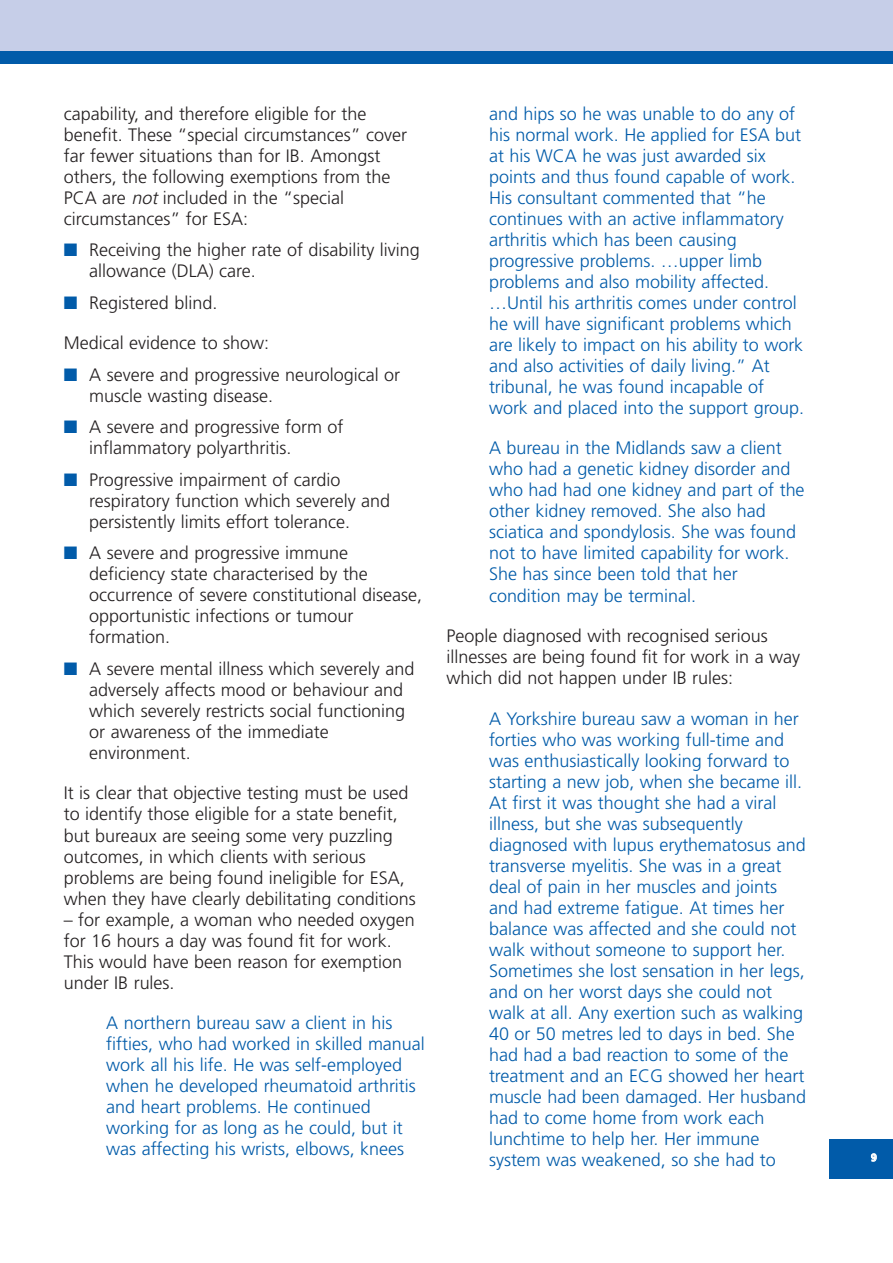
<style>
.page{position:relative;width:893px;height:1263px;background:#fff}
.page>*{position:absolute;margin:0;border:0;box-sizing:border-box;transform-origin:0 0}
.t1{font:300 18px/21px "Frutiger";color:#015ba9}
.t2{font:300 18px/21px "Frutiger";color:#231f20}
.t3{font:700 10.5px "Frutiger";color:#fff}
.s1{font-style:italic}
.s2{color:#015ba9}
</style>
<div class="page">
<div style="left:829px;top:1139px;width:64px;height:39px;background:#015ba9"></div>
<div style="left:0;top:0;width:893px;height:64px;background:#015ba9"></div>
<div style="left:0;top:0;width:893px;height:51px;background:#c6cee8"></div>
<p class="t2" style="left:64px;top:104px;width:345px">capability, and therefore eligible for the benefit. These “special circumstances” cover far fewer situations than for IB. Amongst others, the following exemptions from the PCA are <span class="s1">not</span>included in the “special circumstances” for ESA:</p>
<p class="t2" style="left:89px;top:241px;width:332px;text-indent:-26px"><span class="s2">■</span> Receiving the higher rate of disability living allowance (DLA) care.</p>
<p class="t2" style="left:64px;top:293px;width:155px"><span class="s2">■</span> Registered blind.</p>
<p class="t2" style="left:64px;top:334px;width:207px">Medical evidence to show:</p>
<p class="t2" style="left:89px;top:365px;width:312px;text-indent:-26px"><span class="s2">■</span> A severe and progressive neurological or muscle wasting disease.</p>
<p class="t2" style="left:89px;top:418px;width:256px;text-indent:-26px"><span class="s2">■</span> A severe and progressive form of inflammatory polyarthritis.</p>
<p class="t2" style="left:89px;top:470px;width:302px;text-indent:-26px"><span class="s2">■</span> Progressive impairment of cardio respiratory function which severely and persistently limits effort tolerance.</p>
<p class="t2" style="left:89px;top:544px;width:334px;text-indent:-26px"><span class="s2">■</span> A severe and progressive immune deficiency state characterised by the occurrence of severe constitutional disease, opportunistic infections or tumour formation.</p>
<p class="t2" style="left:89px;top:659px;width:327px;text-indent:-26px"><span class="s2">■</span> A severe mental illness which severely and adversely affects mood or behaviour and which severely restricts social functioning or awareness of the immediate environment.</p>
<p class="t2" style="left:64px;top:784px;width:354px">It is clear that objective testing must be used to identify those eligible for a state benefit, but bureaux are seeing some very puzzling outcomes, in which clients with serious problems are being found ineligible for ESA, when they have clearly debilitating conditions</p>
<p class="t2" style="left:64px;top:910px;width:353px">– for example, a woman who needed oxygen for 16 hours a day was found fit for work.<br>This would have been reason for exemption under IB rules.</p>
<p class="t1" style="left:106px;top:1014px;width:320px">A northern bureau saw a client in his fifties, who had worked in skilled manual work all his life. He was self-employed when he developed rheumatoid arthritis and heart problems. He continued working for as long as he could, but it was affecting his wrists, elbows, knees</p>
<p class="t1" style="left:489px;top:104px;width:317px">and hips so he was unable to do any of his normal work. He applied for ESA but at his WCA he was just awarded six points and thus found capable of work.<br>His consultant commented that “he continues with an active inflammatory arthritis which has been causing progressive problems. …upper limb problems and also mobility affected. …Until his arthritis comes under control he will have significant problems which are likely to impact on his ability to work and also activities of daily living.” At tribunal, he was found incapable of work and placed into the support group.</p>
<p class="t1" style="left:489px;top:439px;width:317px">A bureau in the Midlands saw a client who had a genetic kidney disorder and who had had one kidney and part of the other kidney removed. She also had sciatica and spondylosis. She was found not to have limited capability for work.<br>She has since been told that her condition may be terminal.</p>
<p class="t2" style="left:446px;top:627px;width:355px">People diagnosed with recognised serious illnesses are being found fit for work in a way which did not happen under IB rules:</p>
<p class="t1" style="left:489px;top:709px;width:319px">A Yorkshire bureau saw a woman in her forties who was working full-time and was enthusiastically looking forward to starting a new job, when she became ill.<br>At first it was thought she had a viral illness, but she was subsequently diagnosed with lupus erythematosus and transverse myelitis. She was in a great deal of pain in her muscles and joints and had extreme fatigue. At times her balance was affected and she could not walk without someone to support her.<br>Sometimes she lost sensation in her legs, and on her worst days she could not walk at all. Any exertion such as walking 40 or 50 metres led to days in bed. She had had a bad reaction to some of the treatment and an ECG showed her heart muscle had been damaged. Her husband had to come home from work each lunchtime to help her. Her immune system was weakened, so she had to</p>
<p class="t3" style="left:871px;top:1153px;width:7px">9</p>
</div>
